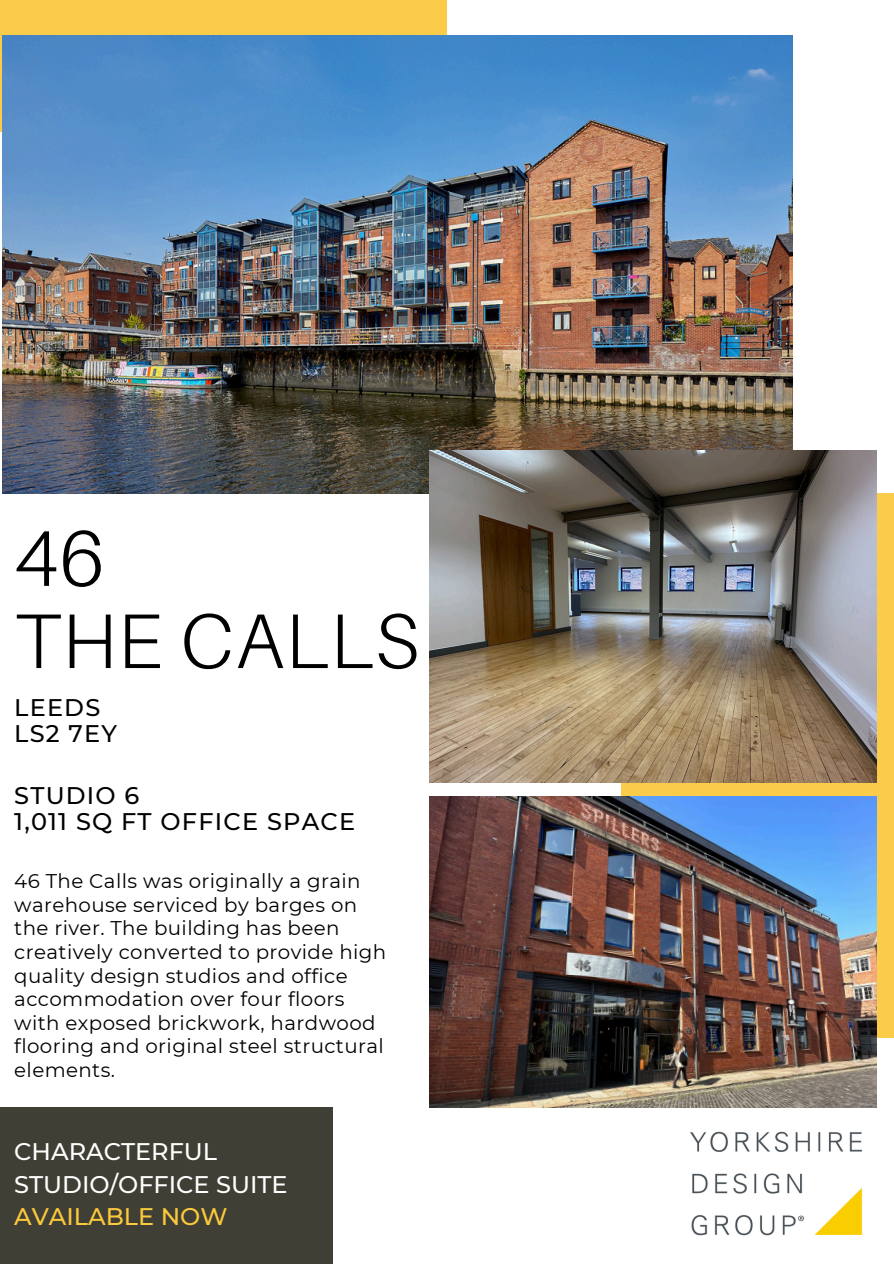
<style>
.page{position:relative;width:894px;height:1264px;background:#fff}
.page>*{position:absolute;margin:0;border:0;box-sizing:border-box;transform-origin:0 0}
.t1{font:300 78.9px "Aileron";color:#000}
.t2{font:300 77.4px "Aileron";letter-spacing:.015em;color:#000}
.t3{font:500 24px/32.7px "Montserrat";color:#fff}
.t4{font:500 24px/25.8px "Montserrat";letter-spacing:.05em;color:#000}
.t5{font:19.8px/23.7px "Montserrat";letter-spacing:.02em;color:#000}
.s1{color:#fbc93c}
</style>
<div class="page">
<div style="left:0;top:0;width:446px;height:132px;background:#fbcc49"></div>
<svg style="left:621px;top:493px;width:272px;height:545px;background:#eac459"></svg>
<div style="left:0;top:1107px;width:333px;height:156px;background:#403f35"></div>
<img style="left:2px;top:36px;width:790px;height:458px">
<img style="left:429px;top:797px;width:446px;height:310px">
<img style="left:429px;top:450px;width:446px;height:332px">
<img style="left:690px;top:1131px;width:173px;height:105px">
<h1 class="t1" style="left:14px;top:509px;width:91px">46</h1>
<h1 class="t2" style="left:14px;top:593px;width:407px">THE CALLS</h1>
<h2 class="t4" style="left:14px;top:694px;width:104px">LEEDS<br>LS2 7EY</h2>
<h2 class="t4" style="left:14px;top:782px;width:342px">STUDIO 6<br>1,011 SQ FT OFFICE SPACE</h2>
<h2 class="t5" style="left:14px;top:869px;width:373px">46 The Calls was originally a grain warehouse serviced by barges on the river. The building has been creatively converted to provide high quality design studios and office accommodation over four floors with exposed brickwork, hardwood flooring and original steel structural elements.</h2>
<p class="t3" style="left:14px;top:1134px;width:275px">CHARACTERFUL<br>STUDIO/OFFICE SUITE<br><span class="s1">AVAILABLE NOW</span></p>
</div>
